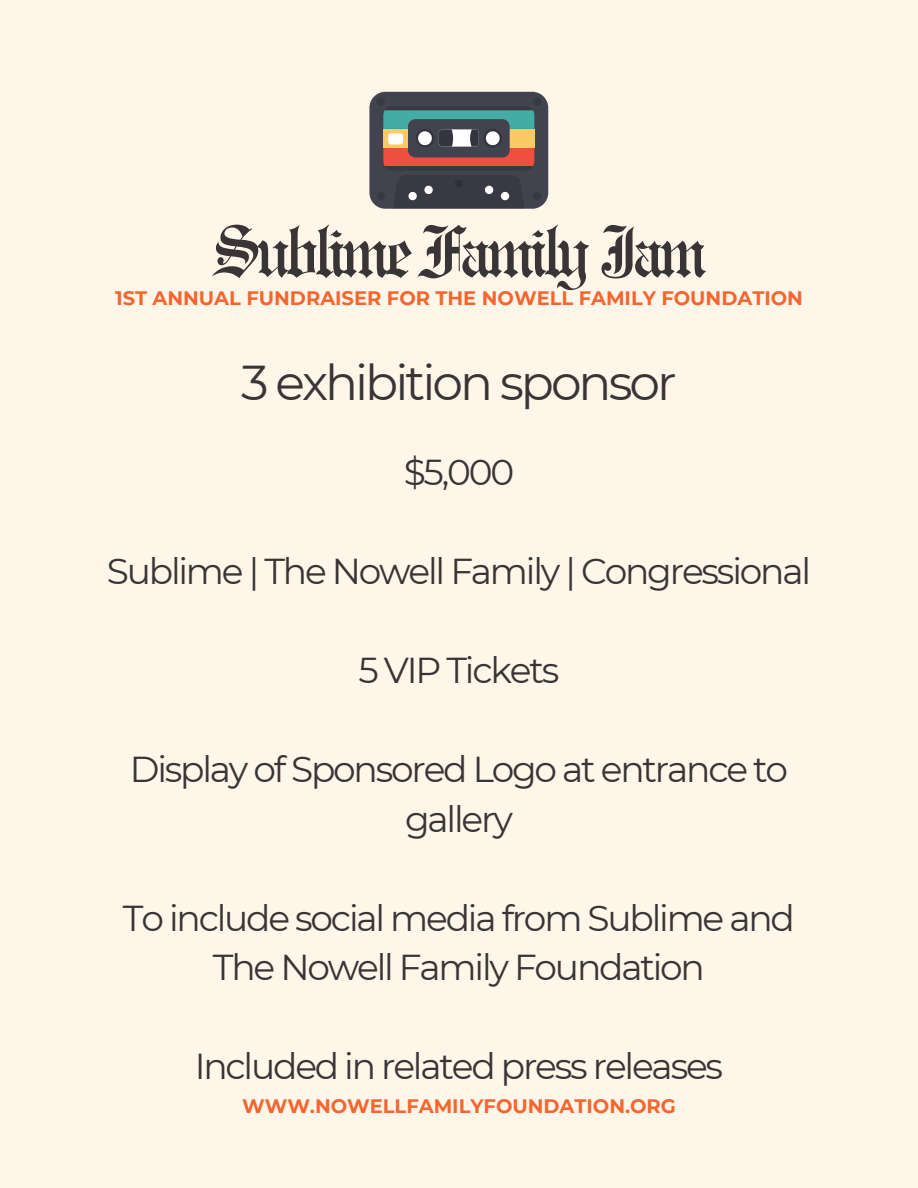
<style>
.page{position:relative;width:918px;height:1188px;background:#fff6ea}
.page>*{position:absolute;margin:0;border:0;box-sizing:border-box;transform-origin:0 0}
.t1{font:73.2px "Engravers Old English BT";letter-spacing:-.06em;color:#393536}
.t2{font:48.75px "Montserrat";letter-spacing:-.06em;color:#393536}
.t3{font:36px/49.5px "Montserrat";letter-spacing:-.06em;color:#393536;text-align:center}
.t4{font:700 19.5px "Montserrat";color:#f46530}
</style>
<div class="page">
<div style="left:369px;top:92px;width:179px;height:117px;background:#43434f;border-radius:16px"></div>
<svg style="left:377px;top:98px;width:164px;height:111px"></svg>
<div style="left:388px;top:133px;width:15px;height:12px;background:#fff;border-radius:3px"></div>
<p class="t1" style="left:211px;top:209px;width:497px">Sublime Family Jam</p>
<p class="t4" style="left:115px;top:287px;width:689px">1ST ANNUAL FUNDRAISER FOR THE NOWELL FAMILY FOUNDATION</p>
<h1 class="t2" style="left:241px;top:352px;width:437px">3 exhibition sponsor</h1>
<h2 class="t3" style="left:404px;top:448px;width:112px">$5,000</h2>
<h3 class="t3" style="left:107px;top:547px;width:706px">Sublime | The Nowell Family | Congressional</h3>
<p class="t3" style="left:359px;top:646px;width:202px">5 VIP Tickets</p>
<p class="t3" style="left:130px;top:745px;width:660px">Display of Sponsored Logo at entrance to gallery</p>
<h3 class="t3" style="left:123px;top:893px;width:674px">To include social media from Sublime and<br>The Nowell Family Foundation</h3>
<h3 class="t3" style="left:195px;top:1042px;width:530px">Included in related press releases</h3>
<p class="t4" style="left:242px;top:1095px;width:435px">WWW.NOWELLFAMILYFOUNDATION.ORG</p>
</div>
